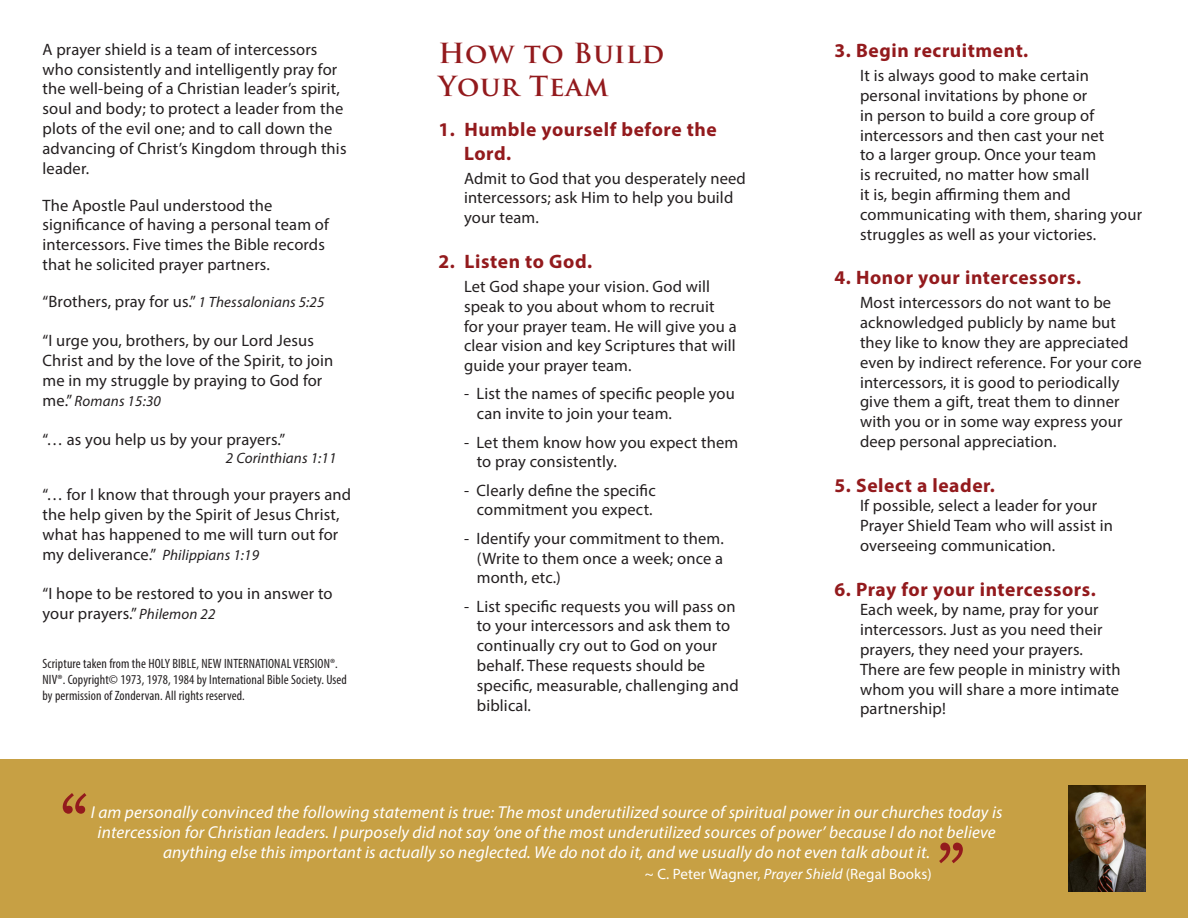
<style>
.page{position:relative;width:1188px;height:918px;background:#fff}
.page>*{position:absolute;margin:0;border:0;box-sizing:border-box;transform-origin:0 0}
.t1{font:700 27px/33px "Trajan Pro";letter-spacing:.03em;color:#931a1d}
.t2{font:700 19.5px "Myriad Pro";letter-spacing:.03em;color:#931a1d}
.t3{font:italic 17.25px/20.2px "Myriad Pro";letter-spacing:.01em;color:#fff;text-align:center}
.t4{font:16.5px/19.8px "Myriad Pro";letter-spacing:.01em;color:#231f20}
.t5{font:15px "Myriad Pro";letter-spacing:.01em;color:#fff}
.t6{font:italic 15px "Myriad Pro";letter-spacing:.01em;color:#231f20}
.t7{font:condensed 13.5px/16.2px "Myriad Pro";letter-spacing:.01em;color:#231f20}
.s1{font-style:italic;font-size:15px}
.s2{font-style:normal;font-size:16.5px}
.s3{font-style:italic}
</style>
<div class="page">
<div style="left:0;top:759px;width:1188px;height:159px;background:#c7a044"></div>
<img style="left:1068px;top:785px;width:77px;height:107px">
<svg style="left:939px;top:843px;width:24px;height:20px"></svg>
<svg style="left:63px;top:793px;width:23px;height:21px"></svg>
<p class="t4" style="left:43px;top:39px;width:306px">A prayer shield is a team of intercessors who consistently and intelligently pray for the well-being of a Christian leader s’ spirit, soul and body; to protect a leader from the plots of the evil one; and to call down the advancing of Christ s’ Kingdom through this leader.</p>
<p class="t4" style="left:43px;top:195px;width:288px">The Apostle Paul understood the significance of having a personal team of intercessors. Five times the Bible records that he solicited prayer partners.</p>
<p class="t4" style="left:43px;top:291px;width:284px">“Brothers, pray for us <span class="s1">1</span>” . <span class="s1">Thessalonians 5:25</span></p>
<p class="t4" style="left:43px;top:331px;width:292px">I“ urge you, brothers, by our Lord Jesus<br>Christ and by the love of the Spirit to, join me in my struggle by praying to God for</p>
<p class="t6" style="left:43px;top:391px;width:120px"><span class="s2">me” .</span> Romans 15:30</p>
<p class="t4" style="left:43px;top:430px;width:244px">“… as you help us by your prayers“.</p>
<p class="t6" style="left:226px;top:449px;width:112px">2 Corinthians 1:11</p>
<p class="t4" style="left:43px;top:484px;width:310px">“… for I know that through your prayers and the help given by the Spirit of Jesus Christ, what has happened to me will turn out for my deliverance” . <span class="s1">Philippians 1:19</span></p>
<p class="t4" style="left:43px;top:583px;width:292px">I“ hope to be restored to you in answer to your prayers” . <span class="s1">Philemon 22</span></p>
<p class="t7" style="left:43px;top:655px;width:306px">Scripture taken from the HOLY BIBLE, NEW INTERNATIONALVERSION .R<br>NIV .® Copyright© 1973, 1978, 1984 by International Bible Society. Used by permission of Zondervan. All rights reserved.</p>
<p class="t1" style="left:439px;top:37px;width:227px">How to Build<br>Your Team</p>
<p class="t2" style="left:465px;top:117px;width:254px">Humble yourself before the</p>
<p class="t2" style="left:439px;top:117px;width:18px">1.</p>
<p class="t2" style="left:439px;top:249px;width:18px">2.</p>
<p class="t2" style="left:464px;top:140px;width:49px">Lord.</p>
<p class="t4" style="left:464px;top:168px;width:283px">Admit to God that you desperately need intercessors; ask Him to help you build your team.</p>
<p class="t2" style="left:465px;top:249px;width:129px">Listen to God.</p>
<p class="t4" style="left:464px;top:276px;width:274px">Let God shape your vision. God will speak to you about whom to recruit for your prayer team. He will give you a clear vision and key Scriptures that will guide your prayer team.</p>
<p class="t4" style="left:477px;top:384px;width:260px">List the names of specific people you</p>
<p class="t4" style="left:464px;top:384px;width:7px">-</p>
<p class="t4" style="left:464px;top:432px;width:7px">-</p>
<p class="t4" style="left:464px;top:480px;width:7px">-</p>
<p class="t4" style="left:464px;top:528px;width:7px">-</p>
<p class="t4" style="left:464px;top:596px;width:7px">-</p>
<p class="t4" style="left:477px;top:404px;width:197px">can invite to join your team.</p>
<p class="t4" style="left:477px;top:432px;width:263px">Let them know how you expect them</p>
<p class="t4" style="left:477px;top:452px;width:142px">to pray consistently.</p>
<p class="t4" style="left:477px;top:480px;width:181px">Clearly define the specific</p>
<p class="t4" style="left:477px;top:500px;width:177px">commitment you expect.</p>
<p class="t4" style="left:477px;top:528px;width:249px">Identify your commitment to them.</p>
<p class="t4" style="left:477px;top:548px;width:248px">(Write to them once a week; once a month, etc (.</p>
<p class="t4" style="left:477px;top:596px;width:261px">List specific requests you will pass on</p>
<p class="t4" style="left:477px;top:616px;width:264px">to your intercessors and ask them to continually cry out to God on your behalf. These requests should be specific, measurable, challenging and biblical.</p>
<p class="t2" style="left:835px;top:38px;width:195px">3. Begin recruitment.</p>
<p class="t4" style="left:860px;top:66px;width:284px">It is always good to make certain personal invitations by phone or<br>in person to build a core group of intercessors and then cast your net<br>to a larger group. Once your team<br>is recruited, no matter how small<br>isit , begin affirming them and communicating with them, sharing your struggles as well as your victories.</p>
<p class="t2" style="left:835px;top:265px;width:248px">4. Honor your intercessors.</p>
<p class="t4" style="left:860px;top:293px;width:283px">Most intercessors do not want to be acknowledged publicly by name but they like to know they are appreciated even by indirect reference. For your core intercessors isit, good to periodically give them a gift, treat them to dinner with you or in some way express your deep personal appreciation.</p>
<p class="t2" style="left:835px;top:472px;width:162px">5. Select a leader.</p>
<p class="t4" style="left:860px;top:496px;width:254px">If possible, select a leader for your<br>Prayer Shield Team who will assist in overseeing communication.</p>
<p class="t2" style="left:835px;top:576px;width:263px">6. Pray for your intercessors.</p>
<p class="t4" style="left:860px;top:600px;width:262px">Each week, by name, pray for your intercessors. Just as you need their prayers, they need your prayers.<br>There are few people in ministry with whom you will share a more intimate partnership!</p>
<p class="t3" style="left:91px;top:802px;width:913px">I am personally convinced the following statement is true: The most underutilized source of spiritual power in our churches today is intercession for Christian leaders I. purposely did not say ‘one of the most underutilized sources ofpower’ because I do not believe anything else this important is actually so neglected. We do not do ,i t and we usually do not even talk about .i t</p>
<p class="t5" style="left:645px;top:864px;width:288px">~ .C Peter Wagner, <span class="s3">Prayer Shield</span> (Regal Books(</p>
</div>
